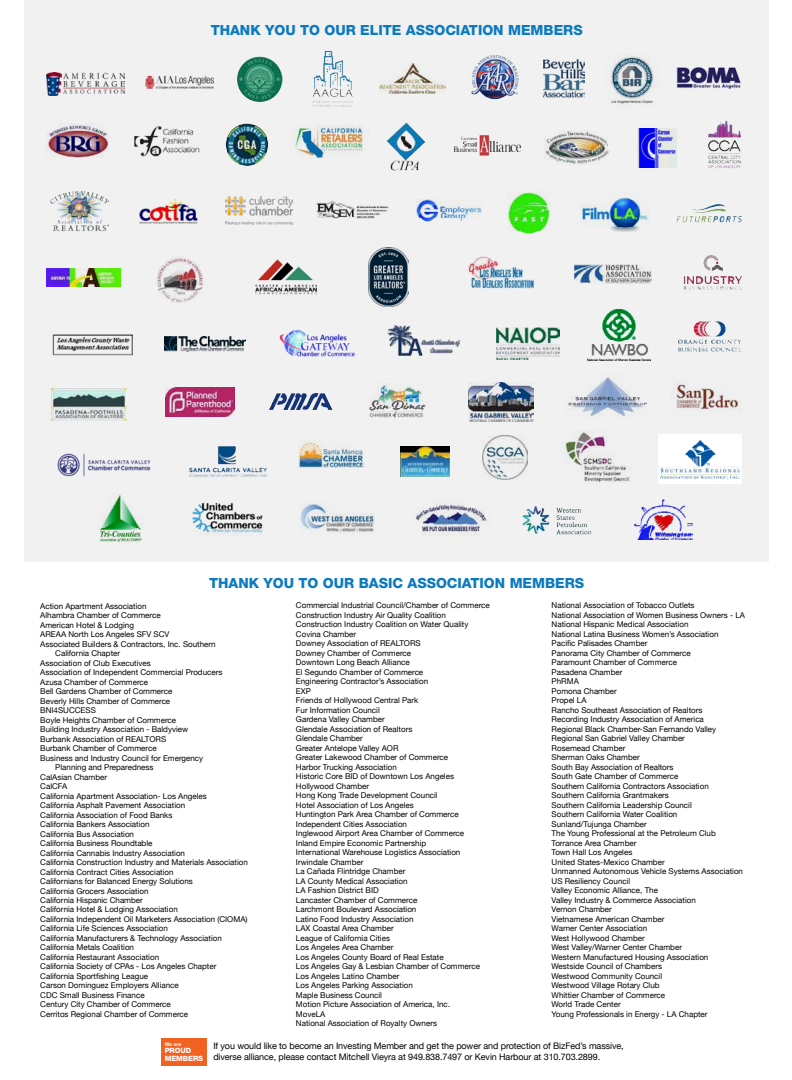
<style>
.page{position:relative;width:792px;height:1080px;background:#fff}
.page>*{position:absolute;margin:0;border:0;box-sizing:border-box;transform-origin:0 0}
.t1{font:800 14px "Helvetica Neue";color:#0b7ac0}
.t2{font:9px/11px "Helvetica Neue";letter-spacing:-.01em;color:#000}
.t3{font:8px/9.5px "Helvetica Neue";color:#000}
.t4{font:800 7.3px/7.5px "Helvetica Neue";letter-spacing:-.01em;color:#fff}
.t5{font:700 5px "Helvetica Rounded";color:#fff}
</style>
<div class="page">
<div style="left:24px;top:0;width:745px;height:562px;background:#f1f1f2"></div>
<div style="left:161px;top:1038px;width:46px;height:27px;background:#f16122"></div>
<img style="left:676px;top:67px;width:65px;height:22px">
<img style="left:57px;top:191px;width:23px;height:24px">
<img style="left:479px;top:135px;width:42px;height:21px">
<img style="left:46px;top:269px;width:75px;height:17px">
<img style="left:471px;top:55px;width:23px;height:30px">
<img style="left:387px;top:122px;width:38px;height:48px">
<img style="left:417px;top:199px;width:64px;height:23px">
<img style="left:313px;top:51px;width:40px;height:40px">
<img style="left:139px;top:198px;width:59px;height:26px">
<img style="left:258px;top:259px;width:55px;height:29px">
<img style="left:507px;top:191px;width:44px;height:43px">
<img style="left:380px;top:64px;width:66px;height:30px">
<img style="left:134px;top:126px;width:66px;height:31px">
<img style="left:316px;top:200px;width:72px;height:19px">
<img style="left:581px;top:193px;width:69px;height:39px">
<img style="left:708px;top:121px;width:33px;height:31px">
<img style="left:46px;top:72px;width:78px;height:23px">
<img style="left:225px;top:197px;width:67px;height:28px">
<img style="left:544px;top:59px;width:40px;height:39px">
<img style="left:225px;top:123px;width:43px;height:43px">
<img style="left:637px;top:128px;width:40px;height:39px">
<img style="left:145px;top:75px;width:69px;height:15px">
<img style="left:677px;top:204px;width:54px;height:19px">
<img style="left:610px;top:53px;width:45px;height:51px">
<img style="left:292px;top:126px;width:77px;height:32px">
<img style="left:241px;top:57px;width:18px;height:10px">
<img style="left:156px;top:256px;width:47px;height:47px">
<img style="left:46px;top:124px;width:63px;height:34px">
<img style="left:545px;top:131px;width:64px;height:33px">
<img style="left:387px;top:325px;width:74px;height:31px">
<img style="left:192px;top:502px;width:71px;height:33px">
<img style="left:568px;top:373px;width:80px;height:44px">
<img style="left:415px;top:502px;width:72px;height:34px">
<img style="left:51px;top:388px;width:76px;height:32px">
<img style="left:676px;top:382px;width:65px;height:29px">
<img style="left:468px;top:383px;width:65px;height:38px">
<img style="left:300px;top:501px;width:74px;height:32px">
<img style="left:496px;top:328px;width:64px;height:32px">
<img style="left:283px;top:393px;width:50px;height:17px">
<img style="left:588px;top:310px;width:62px;height:50px">
<img style="left:165px;top:388px;width:70px;height:28px">
<img style="left:218px;top:446px;width:18px;height:19px">
<img style="left:57px;top:453px;width:94px;height:24px">
<img style="left:99px;top:493px;width:43px;height:49px">
<img style="left:635px;top:500px;width:57px;height:39px">
<img style="left:526px;top:506px;width:18px;height:12px">
<img style="left:575px;top:264px;width:77px;height:19px">
<img style="left:468px;top:256px;width:66px;height:33px">
<img style="left:279px;top:329px;width:76px;height:28px">
<img style="left:52px;top:334px;width:80px;height:21px">
<img style="left:696px;top:255px;width:44px;height:29px">
<img style="left:369px;top:384px;width:57px;height:34px">
<img style="left:563px;top:431px;width:67px;height:52px">
<img style="left:164px;top:337px;width:82px;height:14px">
<img style="left:299px;top:440px;width:64px;height:28px">
<img style="left:400px;top:446px;width:50px;height:30px">
<img style="left:693px;top:321px;width:33px;height:23px">
<img style="left:483px;top:435px;width:44px;height:44px">
<img style="left:368px;top:247px;width:41px;height:60px">
<img style="left:659px;top:435px;width:82px;height:49px">
<h1 class="t1" style="left:211px;top:22px;width:374px">THANK YOU TO OUR ELITE ASSOCIATION MEMBERS</h1>
<h1 class="t1" style="left:209px;top:574px;width:377px">THANK YOU TO OUR BASIC ASSOCIATION MEMBERS</h1>
<p class="t3" style="left:40px;top:601px;width:108px">Action Apartment Association</p>
<p class="t3" style="left:40px;top:611px;width:122px">Alhambra Chamber of Commerce</p>
<p class="t3" style="left:40px;top:620px;width:95px">American Hotel &amp; Lodging</p>
<p class="t3" style="left:40px;top:630px;width:131px">AREAA North Los Angeles SFV SCV</p>
<p class="t3" style="left:40px;top:639px;width:177px">Associated Builders &amp; Contractors, Inc. Southern</p>
<p class="t3" style="left:55px;top:649px;width:66px">California Chapter</p>
<p class="t3" style="left:40px;top:658px;width:112px">Association of Club Executives</p>
<p class="t3" style="left:40px;top:668px;width:184px">Association of Independent Commercial Producers</p>
<p class="t3" style="left:40px;top:677px;width:109px">Azusa Chamber of Commerce</p>
<p class="t3" style="left:40px;top:687px;width:134px">Bell Gardens Chamber of Commerce</p>
<p class="t3" style="left:40px;top:696px;width:131px">Beverly Hills Chamber of Commerce</p>
<p class="t3" style="left:40px;top:706px;width:57px">BNI4SUCCESS</p>
<p class="t3" style="left:40px;top:715px;width:137px">Boyle Heights Chamber of Commerce</p>
<p class="t3" style="left:40px;top:725px;width:149px">Building Industry Association - Baldyview</p>
<p class="t3" style="left:40px;top:734px;width:127px">Burbank Association of REALTORS</p>
<p class="t3" style="left:40px;top:744px;width:118px">Burbank Chamber of Commerce</p>
<p class="t3" style="left:40px;top:753px;width:164px">Business and Industry Council for Emergency</p>
<p class="t3" style="left:55px;top:763px;width:100px">Planning and Preparedness</p>
<p class="t3" style="left:40px;top:772px;width:68px">CalAsian Chamber</p>
<p class="t3" style="left:40px;top:782px;width:28px">CalCFA</p>
<p class="t3" style="left:40px;top:791px;width:168px">California Apartment Association- Los Angeles</p>
<p class="t3" style="left:40px;top:801px;width:146px">California Asphalt Pavement Association</p>
<p class="t3" style="left:40px;top:810px;width:134px">California Association of Food Banks</p>
<p class="t3" style="left:40px;top:820px;width:111px">California Bankers Association</p>
<p class="t3" style="left:40px;top:829px;width:95px">California Bus Association</p>
<p class="t3" style="left:40px;top:839px;width:114px">California Business Roundtable</p>
<p class="t3" style="left:40px;top:848px;width:146px">California Cannabis Industry Association</p>
<p class="t3" style="left:40px;top:858px;width:209px">California Construction Industry and Materials Association</p>
<p class="t3" style="left:40px;top:867px;width:135px">California Contract Cities Association</p>
<p class="t3" style="left:40px;top:877px;width:154px">Californians for Balanced Energy Solutions</p>
<p class="t3" style="left:40px;top:886px;width:110px">California Grocers Association</p>
<p class="t3" style="left:40px;top:896px;width:104px">California Hispanic Chamber</p>
<p class="t3" style="left:40px;top:905px;width:139px">California Hotel &amp; Lodging Association</p>
<p class="t3" style="left:40px;top:915px;width:209px">California Independent Oil Marketers Association (CIOMA)</p>
<p class="t3" style="left:40px;top:924px;width:129px">California Life Sciences Association</p>
<p class="t3" style="left:40px;top:934px;width:183px">California Manufacturers &amp; Technology Association</p>
<p class="t3" style="left:40px;top:943px;width:95px">California Metals Coalition</p>
<p class="t3" style="left:40px;top:953px;width:120px">California Restaurant Association</p>
<p class="t3" style="left:40px;top:962px;width:178px">California Society of CPAs - Los Angeles Chapter</p>
<p class="t3" style="left:40px;top:972px;width:109px">California Sportfishing League</p>
<p class="t3" style="left:40px;top:981px;width:140px">Carson Dominguez Employers Alliance</p>
<p class="t3" style="left:40px;top:991px;width:106px">CDC Small Business Finance</p>
<p class="t3" style="left:40px;top:1000px;width:132px">Century City Chamber of Commerce</p>
<p class="t3" style="left:40px;top:1010px;width:149px">Cerritos Regional Chamber of Commerce</p>
<p class="t3" style="left:296px;top:601px;width:195px">Commercial Industrial Council/Chamber of Commerce<br>Construction Industry Air Quality Coalition<br>Construction Industry Coalition on Water Quality<br>Covina Chamber<br>Downey Association of REALTORS<br>Downey Chamber of Commerce<br>Downtown Long Beach Alliance<br>El Segundo Chamber of Commerce<br>Engineering Contractor’s Association<br>EXP<br>Friends of Hollywood Central Park<br>Fur Information Council<br>Gardena Valley Chamber<br>Glendale Association of Realtors<br>Glendale Chamber<br>Greater Antelope Valley AOR<br>Greater Lakewood Chamber of Commerce<br>Harbor Trucking Association<br>Historic Core BID of Downtown Los Angeles<br>Hollywood Chamber<br>Hong Kong Trade Development Council<br>Hotel Association of Los Angeles<br>Huntington Park Area Chamber of Commerce<br>Independent Cities Association<br>Inglewood Airport Area Chamber of Commerce<br>Inland Empire Economic Partnership<br>International Warehouse Logistics Association<br>Irwindale Chamber<br>La Cañada Flintridge Chamber<br>LA County Medical Association<br>LA Fashion District BID<br>Lancaster Chamber of Commerce<br>Larchmont Boulevard Association<br>Latino Food Industry Association<br>LAX Coastal Area Chamber<br>League of California Cities<br>Los Angeles Area Chamber<br>Los Angeles County Board of Real Estate<br>Los Angeles Gay &amp; Lesbian Chamber of Commerce<br>Los Angeles Latino Chamber<br>Los Angeles Parking Association<br>Maple Business Council<br>Motion Picture Association of America, Inc.<br>MoveLA<br>National Association of Royalty Owners</p>
<p class="t3" style="left:552px;top:601px;width:195px">National Association of Tobacco Outlets<br>National Association of Women Business Owners - LA<br>National Hispanic Medical Association<br>National Latina Business Women’s Association<br>Pacific Palisades Chamber<br>Panorama City Chamber of Commerce<br>Paramount Chamber of Commerce<br>Pasadena Chamber<br>PhRMA<br>Pomona Chamber<br>Propel LA<br>Rancho Southeast Association of Realtors<br>Recording Industry Association of America<br>Regional Black Chamber-San Fernando Valley<br>Regional San Gabriel Valley Chamber<br>Rosemead Chamber<br>Sherman Oaks Chamber<br>South Bay Association of Realtors<br>South Gate Chamber of Commerce<br>Southern California Contractors Association<br>Southern California Grantmakers<br>Southern California Leadership Council<br>Southern California Water Coalition<br>Sunland/Tujunga Chamber<br>The Young Professional at the Petroleum Club<br>Torrance Area Chamber<br>Town Hall Los Angeles<br>United States-Mexico Chamber<br>Unmanned Autonomous Vehicle Systems Association<br>US Resiliency Council<br>Valley Economic Alliance, The<br>Valley Industry &amp; Commerce Association<br>Vernon Chamber<br>Vietnamese American Chamber<br>Warner Center Association<br>West Hollywood Chamber<br>West Valley/Warner Center Chamber<br>Western Manufactured Housing Association<br>Westside Council of Chambers<br>Westwood Community Council<br>Westwood Village Rotary Club<br>Whittier Chamber of Commerce<br>World Trade Center<br>Young Professionals in Energy - LA Chapter</p>
<p class="t5" style="left:165px;top:1041px;width:18px">We are</p>
<p class="t4" style="left:165px;top:1047px;width:40px">PROUD<br>MEMBERS</p>
<p class="t2" style="left:213px;top:1041px;width:412px">If you would like to become an Investing Member and get the power and protection of BizFed’s massive, diverse alliance, please contact Mitchell Vieyra at 949.838.7497 or Kevin Harbour at 310.703.2899.</p>
</div>
